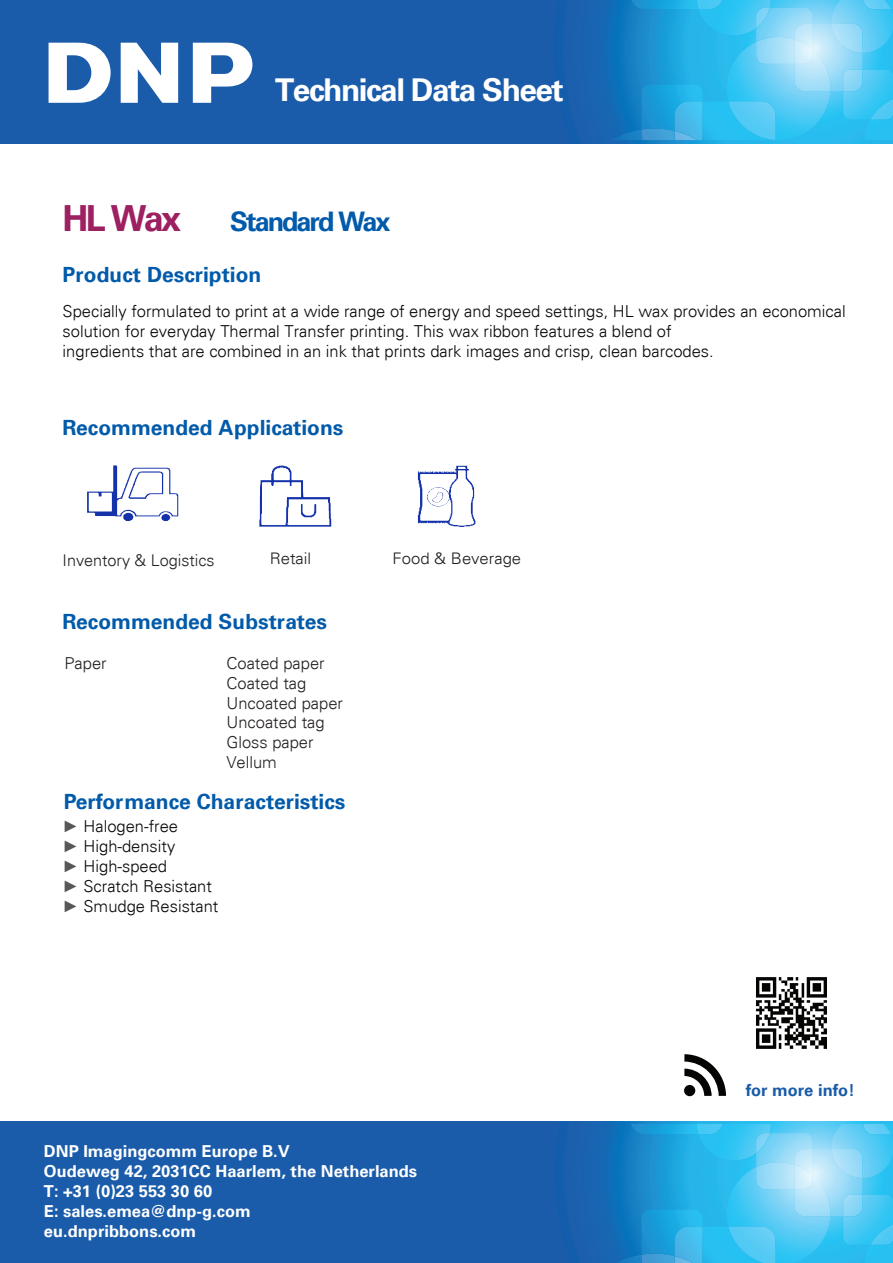
<style>
.page{position:relative;width:893px;height:1263px;background:#fff}
.page>*{position:absolute;margin:0;border:0;box-sizing:border-box;transform-origin:0 0}
.t1{font:700 36px "Univers";color:#9d2061}
.t2{font:700 31.5px "Univers";letter-spacing:-.045em;color:#fff}
.t3{font:700 27px "Univers";letter-spacing:-.075em;color:#015aaa}
.t4{font:700 21px "Univers";color:#015aaa}
.t5{font:300 16.5px/19.8px "Univers";color:#060706}
.t6{font:700 16.5px/19.8px "Univers";color:#fff}
.t7{font:300 16.5px/19.8px "Univers";color:#231f20}
.t8{font:700 16.5px "Univers";color:#185ba9}
.t9{font:300 16.2px "Univers";color:#231f20}
.t10{font:300 15.9px "Univers";color:#231f20;scale:1.04 1}
.s1{font-family:"Arial";font-weight:400;color:#57585a}
</style>
<div class="page">
<div style="left:0;top:0;width:893px;height:144px;background:#1a5caa"></div>
<svg style="left:611px;top:0;width:282px;height:140px;background:#47bae9"></svg>
<svg style="left:49px;top:43px;width:62px;height:60px"></svg>
<svg style="left:121px;top:43px;width:57px;height:60px"></svg>
<svg style="left:193px;top:43px;width:59px;height:60px"></svg>
<div style="left:0;top:1121px;width:893px;height:142px;background:#1a5caa"></div>
<svg style="left:615px;top:1124px;width:278px;height:139px;background:#48bbea"></svg>
<img style="left:87px;top:465px;width:92px;height:56px">
<img style="left:259px;top:465px;width:73px;height:62px">
<img style="left:756px;top:977px;width:71px;height:72px">
<svg style="left:684px;top:1054px;width:42px;height:42px"></svg>
<img style="left:417px;top:465px;width:59px;height:62px">
<h2 class="t2" style="left:275px;top:77px;width:290px">Technical Data Sheet</h2>
<h1 class="t1" style="left:63px;top:203px;width:120px">HL Wax</h1>
<h3 class="t3" style="left:230px;top:211px;width:162px">Standard Wax</h3>
<p class="t4" style="left:63px;top:266px;width:200px">Product Description</p>
<p class="t5" style="left:63px;top:303px;width:785px">Specially formulated to print at a wide range of energy and speed settings, HL wax provides an economical solution for everyday Thermal Transfer printing. This wax ribbon features a blend of<br>ingredients that are combined in an ink that prints dark images and crisp, clean barcodes.</p>
<p class="t4" style="left:63px;top:420px;width:282px">Recommended Applications</p>
<p class="t9" style="left:63px;top:554px;width:154px">Inventory &amp; Logistics</p>
<p class="t10" style="left:270px;top:552px;width:41px">Retail</p>
<p class="t10" style="left:393px;top:552px;width:125px">Food &amp; Beverage</p>
<p class="t4" style="left:63px;top:614px;width:266px">Recommended Substrates</p>
<p class="t7" style="left:65px;top:655px;width:44px">Paper</p>
<p class="t7" style="left:227px;top:655px;width:118px">Coated paper<br>Coated tag<br>Uncoated paper<br>Uncoated tag<br>Gloss paper<br>Vellum</p>
<p class="t4" style="left:64px;top:793px;width:283px">Performance Characteristics</p>
<p class="t5" style="left:63px;top:818px;width:157px"><span class="s1">►</span> Halogen-free<br><span class="s1">►</span> High-density<br><span class="s1">►</span> High-speed<br><span class="s1">►</span> Scratch Resistant <span class="s1">►</span> Smudge Resistant</p>
<p class="t6" style="left:44px;top:1143px;width:375px">DNP Imagingcomm Europe B.V<br>Oudeweg 42, 2031CC Haarlem, the Netherlands<br>T: +31 (0)23 553 30 60<br>E: sales.emea@dnp-g.com<br>eu.dnpribbons.com</p>
<p class="t8" style="left:746px;top:1084px;width:111px">for more info!</p>
</div>
